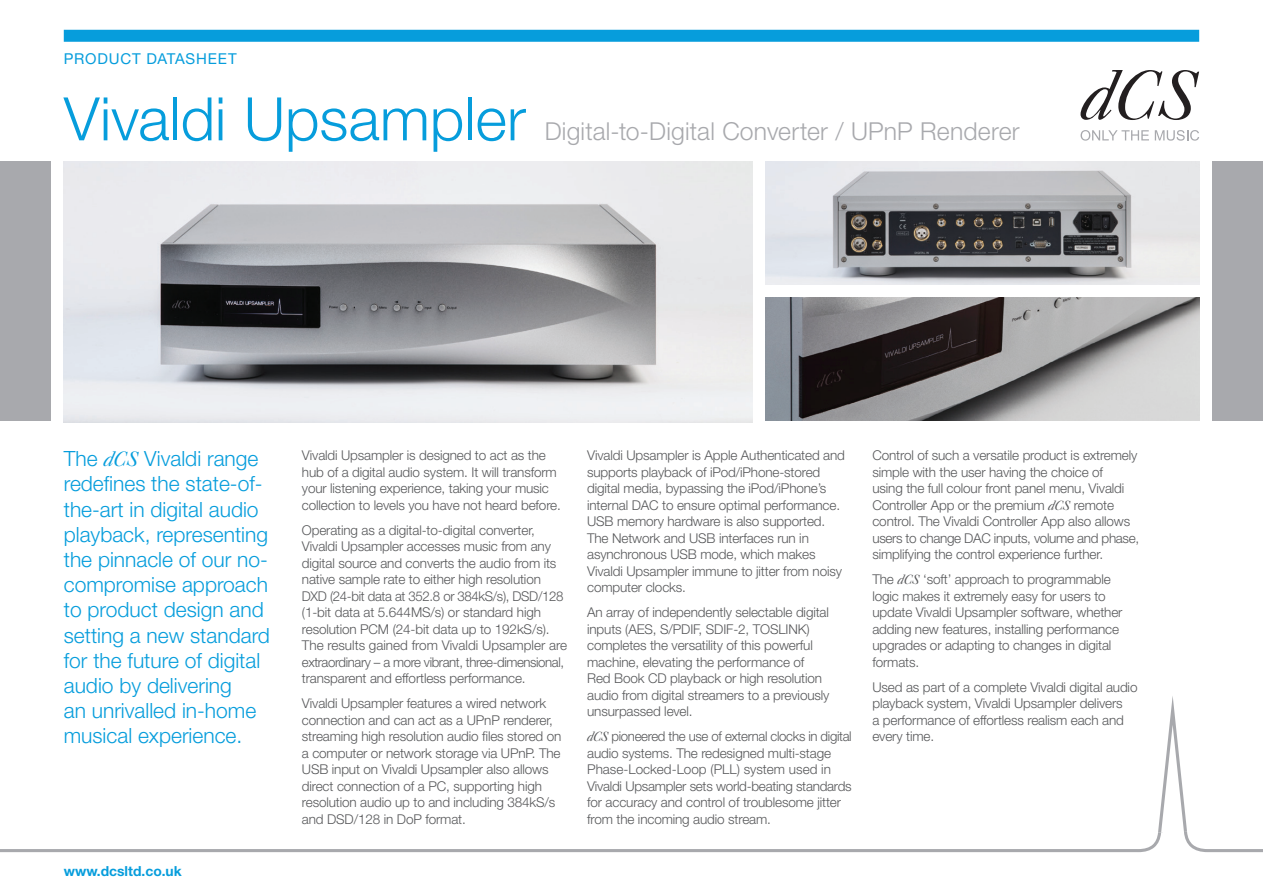
<style>
.page{position:relative;width:1263px;height:893px;background:#fff}
.page>*{position:absolute;margin:0;border:0;box-sizing:border-box;transform-origin:0 0}
.Product_Title_-_Fron{font:300 60px "Helvetica Neue";color:#069ddc}
.Product_Title_-_Fron-2{font:300 24.75px "Helvetica Neue";letter-spacing:.005em;color:#a8a9ad}
.Blue_Intro_Text_-_Fr{font:300 21px/25.2px "Helvetica Neue";color:#069ddc}
.t1{font:15px "Helvetica Neue";letter-spacing:.05em;color:#069ddc}
.t2{font:700 13.8px "Helvetica Neue";color:#069ddc}
.Body_Text_-_Front{font:300 13.5px/16.5px "Helvetica Neue";letter-spacing:-.01em;color:#57585a}
.s1{font-family:"Caslon Five Forty";font-weight:400;font-style:italic}
</style>
<div class="page">
<svg style="left:0;top:696px;width:1263px;height:156px"></svg>
<div style="left:64px;top:30px;width:1135px;height:12px;background:#069ddc"></div>
<div style="left:0;top:162px;width:51px;height:259px;background:#a8a9ad"></div>
<div style="left:1212px;top:162px;width:51px;height:259px;background:#a8a9ad"></div>
<svg style="left:1080px;top:70px;width:119px;height:50px"></svg>
<svg style="left:1080px;top:130px;width:69px;height:11px"></svg>
<svg style="left:1155px;top:130px;width:44px;height:11px"></svg>
<img style="left:64px;top:162px;width:689px;height:260px">
<img style="left:765px;top:298px;width:434px;height:123px">
<img style="left:765px;top:162px;width:434px;height:123px">
<p class="t1" style="left:64px;top:50px;width:174px">PRODUCT DATASHEET</p>
<p class="Product_Title_-_Fron" style="left:64px;top:82px;width:464px">Vivaldi Upsampler</p>
<p class="Product_Title_-_Fron-2" style="left:545px;top:116px;width:476px">Digital-to-Digital Converter / UPnP Renderer</p>
<p class="Blue_Intro_Text_-_Fr" style="left:64px;top:446px;width:208px">The <span class="s1">dCS</span> Vivaldi range redefines the state-of&shy;the-art in digital audio playback, representing the pinnacle of our no&shy;compromise approach to product design and setting a new standard for the future of digital audio by delivering<br>an unrivalled in-home musical experience.</p>
<p class="t2" style="left:64px;top:862px;width:120px">www.dcsltd.co.uk</p>
<p class="Body_Text_-_Front" style="left:302px;top:447px;width:260px">Vivaldi Upsampler is designed to act as the hub of a digital audio system. It will transform your listening experience, taking your music collection to levels you have not heard before.</p>
<p class="Body_Text_-_Front" style="left:302px;top:521px;width:267px">Operating as a digital-to-digital converter, Vivaldi Upsampler accesses music from any digital source and converts the audio from its native sample rate to either high resolution DXD (24-bit data at 352.8 or 384kS/s), DSD/128 (1-bit data at 5.644MS/s) or standard high resolution PCM (24-bit data up to 192kS/s).<br>The results gained from Vivaldi Upsampler are extraordinary – a more vibrant, three-dimensional, transparent and effortless performance.</p>
<p class="Body_Text_-_Front" style="left:302px;top:695px;width:261px">Vivaldi Upsampler features a wired network connection and can act as a UPnP renderer, streaming high resolution audio files stored on a computer or network storage via UPnP. The USB input on Vivaldi Upsampler also allows direct connection of a PC, supporting high resolution audio up to and including 384kS/s and DSD/128 in DoP format.</p>
<p class="Body_Text_-_Front" style="left:587px;top:447px;width:259px">Vivaldi Upsampler is Apple Authenticated and supports playback of iPod/iPhone-stored digital media, bypassing the iPod/iPhone’s internal DAC to ensure optimal performance.<br>USB memory hardware is also supported.<br>The Network and USB interfaces run in asynchronous USB mode, which makes Vivaldi Upsampler immune to jitter from noisy computer clocks.</p>
<p class="Body_Text_-_Front" style="left:587px;top:604px;width:244px">An array of independently selectable digital inputs (AES, S/PDIF, SDIF-2, TOSLINK) completes the versatility of this powerful machine, elevating the performance of Red Book CD playback or high resolution audio from digital streamers to a previously unsurpassed level.</p>
<p class="Body_Text_-_Front" style="left:587px;top:728px;width:266px"><span class="s1">dCS</span> pioneered the use of external clocks in digital audio systems. The redesigned multi-stage Phase-Locked-Loop (PLL) system used in Vivaldi Upsampler sets world-beating standards for accuracy and control of troublesome jitter from the incoming audio stream.</p>
<p class="Body_Text_-_Front" style="left:872px;top:447px;width:268px">Control of such a versatile product is extremely simple with the user having the choice of<br>using the full colour front panel menu, Vivaldi Controller App or the premium <span class="s1">dCS</span> remote control. The Vivaldi Controller App also allows users to change DAC inputs, volume and phase, simplifying the control experience further.</p>
<p class="Body_Text_-_Front" style="left:872px;top:571px;width:252px">The <span class="s1">dCS</span> ‘soft’ approach to programmable logic makes it extremely easy for users to update Vivaldi Upsampler software, whether adding new features, installing performance upgrades or adapting to changes in digital formats.</p>
<p class="Body_Text_-_Front" style="left:872px;top:678px;width:267px">Used as part of a complete Vivaldi digital audio playback system, Vivaldi Upsampler delivers<br>a performance of effortless realism each and every time.</p>
</div>
